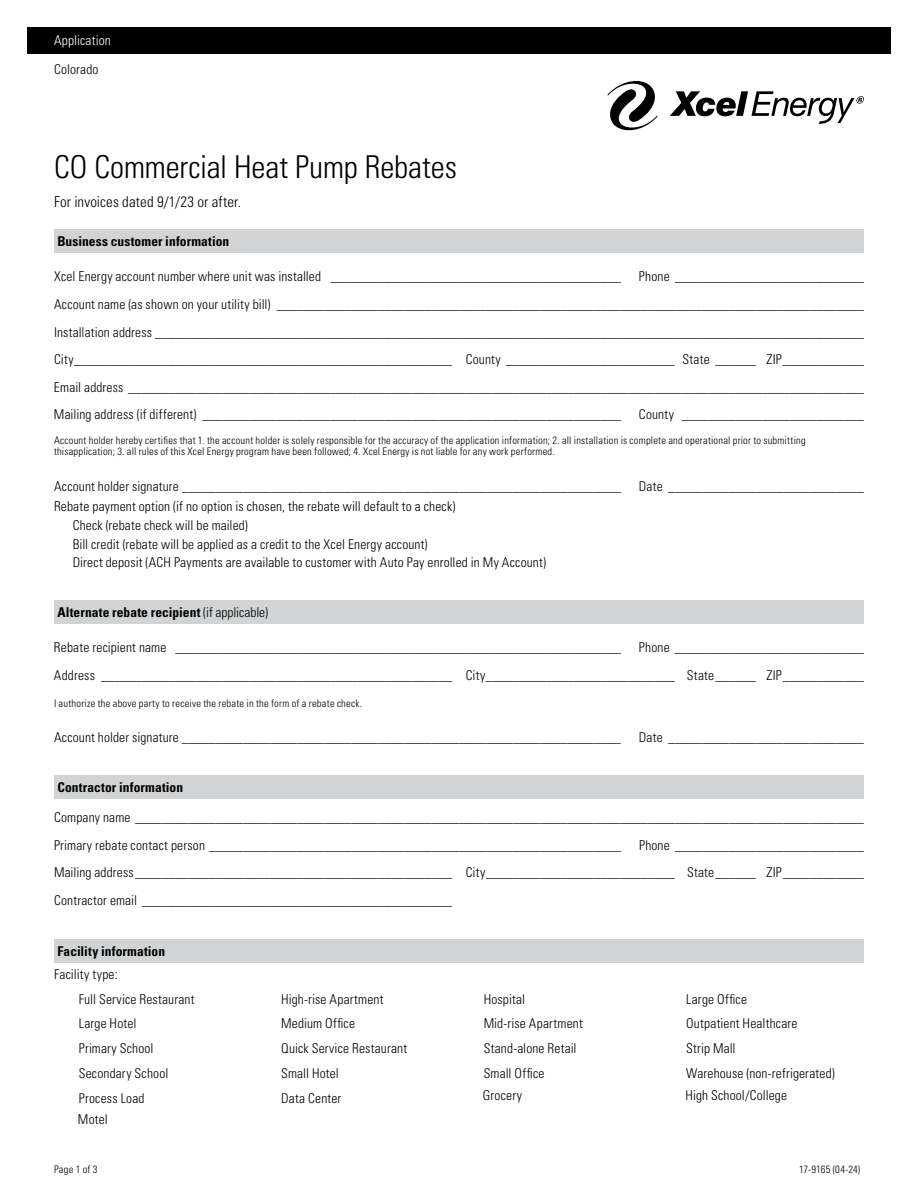
<style>
.page{position:relative;width:918px;height:1188px;background:#fff}
.page>*{position:absolute;margin:0;border:0;box-sizing:border-box;transform-origin:0 0}
.t1{font:300 condensed 31.5px "Univers LT Std";letter-spacing:-.005em;color:#000}
.t2{font:300 condensed 15px "Univers LT Std";letter-spacing:.01em;color:#000}
.t3{font:300 condensed 13.5px/27.6px "Univers LT Std";letter-spacing:.01em;color:#000}
.t4{font:700 condensed 13.5px "Univers LT Std";letter-spacing:.01em;color:#000}
.t5{font:300 condensed 13.5px "Univers LT Std";letter-spacing:.01em;color:#fff}
.t6{font:300 condensed 10.5px/11.2px "Univers LT Std";letter-spacing:.02em;color:#000}
.s1{font-weight:300}
</style>
<div class="page">
<div style="left:27px;top:27px;width:864px;height:27px;background:#000"></div>
<svg style="left:608px;top:81px;width:50px;height:49px"></svg>
<svg style="left:670px;top:91px;width:194px;height:33px"></svg>
<div style="left:54px;top:230px;width:810px;height:23px;background:#d1d3d4"></div>
<div style="left:54px;top:600px;width:810px;height:24px;background:#d1d3d4"></div>
<div style="left:54px;top:776px;width:810px;height:23px;background:#d1d3d4"></div>
<div style="left:54px;top:939px;width:810px;height:23px;background:#d1d3d4"></div>
<p class="t5" style="left:54px;top:33px;width:58px">Application</p>
<p class="t3" style="left:54px;top:56px;width:46px">Colorado</p>
<h1 class="t1" style="left:54px;top:148px;width:405px">CO Commercial Heat Pump Rebates</h1>
<p class="t2" style="left:54px;top:192px;width:189px">For invoices dated 9/1/23 or after.</p>
<p class="t4" style="left:57px;top:233px;width:173px">Business customer information</p>
<p class="t3" style="left:54px;top:263px;width:568px">Xcel Energy account number where unit was installed ___________________________________________</p>
<p class="t3" style="left:54px;top:263px;width:812px;text-align:justify;text-indent:585px">Phone ____________________________ Account name (as shown on your utility bill) _______________________________________________________________________________________ Installation address _________________________________________________________________________________________________________ City________________________________________________________ County _________________________ State ______ ZIP____________ Email address _____________________________________________________________________________________________________________ Mailing address (if different) ______________________________________________________________</p>
<p class="t3" style="left:639px;top:401px;width:226px">County ___________________________</p>
<p class="t6" style="left:54px;top:435px;width:753px">Account holder hereby certifies that 1. the account holder is solely responsible for the accuracy of the application information; 2. all installation is complete and operational prior to submitting thisapplication; 3. all rules of this Xcel Energy program have been followed; 4. Xcel Energy is not liable for any work performed.</p>
<p class="t3" style="left:54px;top:472px;width:568px">Account holder signature _________________________________________________________________</p>
<p class="t3" style="left:639px;top:472px;width:227px">Date _____________________________</p>
<p class="t3" style="left:73px;top:497px;width:475px;line-height:18.6px;text-indent:-19px">Rebate payment option (if no option is chosen, the rebate will default to a check)<br>Check (rebate check will be mailed)<br>Bill credit (rebate will be applied as a credit to the Xcel Energy account)<br>Direct deposit (ACH Payments are available to customer with Auto Pay enrolled in My Account)</p>
<p class="t4" style="left:57px;top:604px;width:212px">Alternate rebate recipient <span class="s1">(if applicable)</span></p>
<p class="t3" style="left:54px;top:634px;width:569px">Rebate recipient name __________________________________________________________________</p>
<p class="t3" style="left:54px;top:634px;width:812px;text-align:right">Phone ____________________________<br>Address ____________________________________________________ City____________________________ State______ ZIP____________</p>
<p class="t6" style="left:54px;top:698px;width:310px">I authorize the above party to receive the rebate in the form of a rebate check.</p>
<p class="t3" style="left:54px;top:723px;width:568px">Account holder signature _________________________________________________________________</p>
<p class="t3" style="left:639px;top:723px;width:227px">Date _____________________________</p>
<p class="t4" style="left:57px;top:779px;width:127px">Contractor information</p>
<p class="t3" style="left:54px;top:804px;width:811px">Company name ____________________________________________________________________________________________________________<br>Primary rebate contact person _____________________________________________________________</p>
<p class="t3" style="left:54px;top:831px;width:812px;text-align:justify;text-indent:585px">Phone ____________________________ Mailing address_______________________________________________ City____________________________ State______ ZIP____________ Contractor email ______________________________________________</p>
<p class="t4" style="left:57px;top:943px;width:109px">Facility information</p>
<p class="t3" style="left:79px;top:962px;width:117px;line-height:24.8px;text-indent:-25px">Facility type:<br>Full Service Restaurant</p>
<p class="t3" style="left:281px;top:985px;width:104px">High-rise Apartment</p>
<p class="t3" style="left:484px;top:985px;width:43px">Hospital</p>
<p class="t3" style="left:686px;top:985px;width:62px">Large Office</p>
<p class="t3" style="left:79px;top:1010px;width:59px">Large Hotel</p>
<p class="t3" style="left:281px;top:1010px;width:75px">Medium Office</p>
<p class="t3" style="left:484px;top:1010px;width:101px">Mid-rise Apartment</p>
<p class="t3" style="left:686px;top:1010px;width:113px">Outpatient Healthcare</p>
<p class="t3" style="left:79px;top:1035px;width:76px">Primary School</p>
<p class="t3" style="left:281px;top:1035px;width:127px">Quick Service Restaurant</p>
<p class="t3" style="left:484px;top:1035px;width:94px">Stand-alone Retail</p>
<p class="t3" style="left:686px;top:1035px;width:51px">Strip Mall</p>
<p class="t3" style="left:79px;top:1059px;width:91px">Secondary School</p>
<p class="t3" style="left:281px;top:1059px;width:59px">Small Hotel</p>
<p class="t3" style="left:484px;top:1059px;width:62px">Small Office</p>
<p class="t3" style="left:686px;top:1059px;width:150px">Warehouse (non-refrigerated)</p>
<p class="t3" style="left:78px;top:1087px;width:68px;line-height:21.9px">Process Load<br>Motel</p>
<p class="t3" style="left:281px;top:1084px;width:62px">Data Center</p>
<p class="t3" style="left:483px;top:1081px;width:41px">Grocery</p>
<p class="t3" style="left:685px;top:1081px;width:103px">High School/College</p>
<p class="t6" style="left:54px;top:1164px;width:45px">Page 1 of 3</p>
<p class="t6" style="left:799px;top:1164px;width:63px">17-9165 (04-24)</p>
</div>
